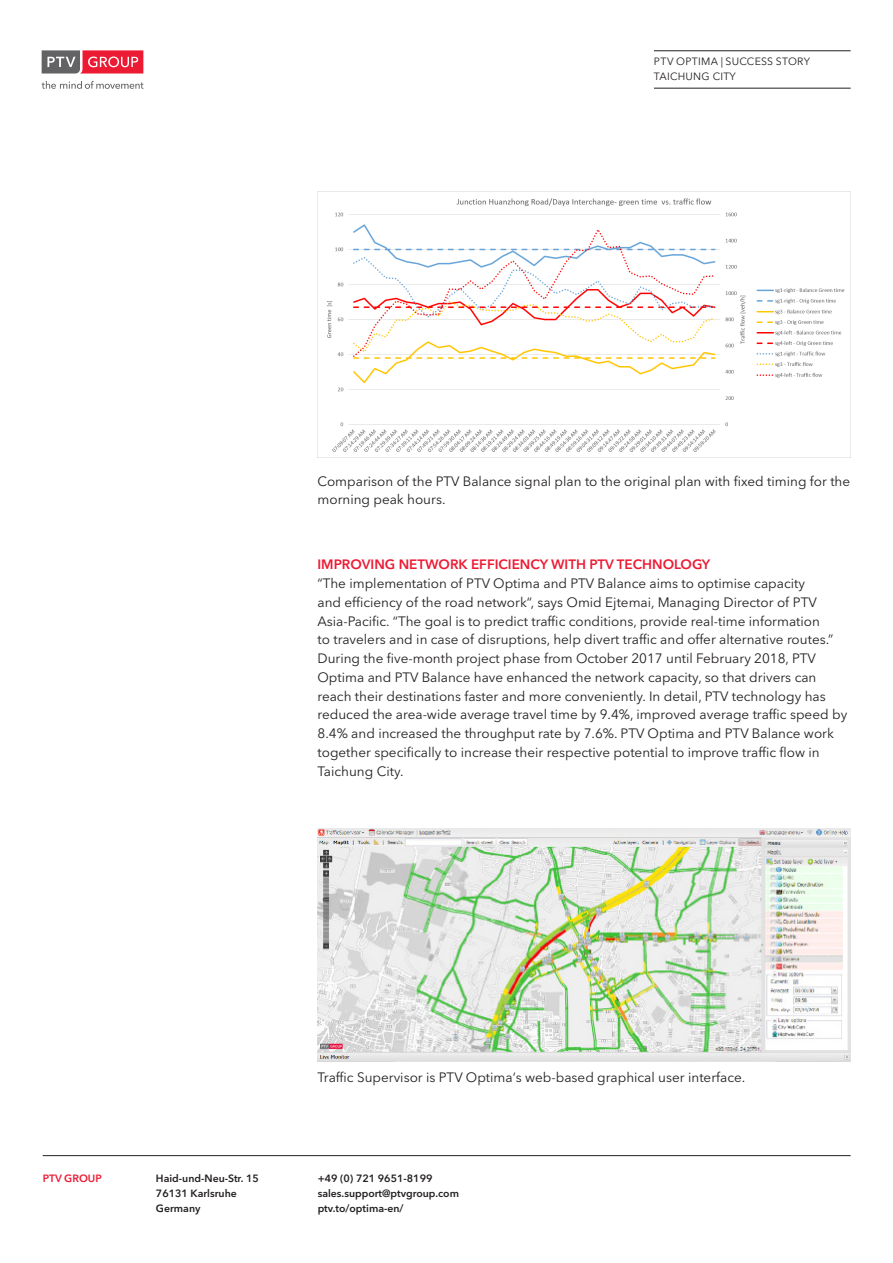
<style>
.page{position:relative;width:893px;height:1263px;background:#fff}
.page>*{position:absolute;margin:0;border:0;box-sizing:border-box;transform-origin:0 0}
.Fließtext_9_12_5P{font:13.5px/18.8px "Avenir Next LT Pro";color:#231f20}
.Absatzüberschrift_11{font:600 13.5px "Avenir Next LT Pro";color:#ed1a33}
.Fließtext_9_12_5P-2{font:600 10.5px "Avenir Next LT Pro";color:#231f20}
.t1{font:10.5px "Avenir Next LT Pro";letter-spacing:.02em;color:#231f20}
.Fließtext_9_12_5P-3{font:600 10.5px "Avenir Next LT Pro";color:#ed1a33}
</style>
<div class="page">
<svg style="left:42px;top:50px;width:101px;height:24px;background:#c45a67"></svg>
<svg style="left:42px;top:81px;width:101px;height:8px"></svg>
<hr style="left:43px;top:1155px;width:808px;height:1px;background:#231f20">
<hr style="left:654px;top:88px;width:197px;height:1px;background:#231f20">
<hr style="left:654px;top:50px;width:197px;height:1px;background:#231f20">
<img style="left:317px;top:191px;width:533px;height:266px">
<img style="left:317px;top:828px;width:534px;height:234px">
<p class="t1" style="left:654px;top:55px;width:158px">PTV OPTIMA | SUCCESS STORY</p>
<p class="t1" style="left:654px;top:70px;width:83px">TAICHUNG CITY</p>
<p class="Fließtext_9_12_5P" style="left:317px;top:472px;width:534px">Comparison of the PTV Balance signal plan to the original plan with fixed timing for the morning peak hours.</p>
<p class="Absatzüberschrift_11" style="left:317px;top:556px;width:394px">IMPROVING NETWORK EFFICIENCY WITH PTV TECHNOLOGY</p>
<p class="Fließtext_9_12_5P" style="left:317px;top:574px;width:531px">“The implementation of PTV Optima and PTV Balance aims to optimise capacity<br>and efficiency of the road network“, says Omid Ejtemai, Managing Director of PTV Asia-Pacific. “The goal is to predict traffic conditions, provide real-time information<br>to travelers and in case of disruptions, help divert traffic and offer alternative routes.” During the five-month project phase from October 2017 until February 2018, PTV Optima and PTV Balance have enhanced the network capacity, so that drivers can reach their destinations faster and more conveniently. In detail, PTV technology has reduced the area-wide average travel time by 9.4%, improved average traffic speed by 8.4% and increased the throughput rate by 7.6%. PTV Optima and PTV Balance work together specifically to increase their respective potential to improve traffic flow in Taichung City.</p>
<p class="Fließtext_9_12_5P-3" style="left:43px;top:1172px;width:61px">PTV GROUP</p>
<p class="Fließtext_9_12_5P-2" style="left:156px;top:1172px;width:104px">Haid-und-Neu-Str. 15</p>
<p class="Fließtext_9_12_5P-2" style="left:156px;top:1187px;width:82px">76131 Karlsruhe</p>
<p class="Fließtext_9_12_5P-2" style="left:156px;top:1202px;width:46px">Germany</p>
<p class="Fließtext_9_12_5P" style="left:317px;top:1068px;width:429px">Traffic Supervisor is PTV Optima‘s web-based graphical user interface.</p>
<p class="Fließtext_9_12_5P-2" style="left:318px;top:1172px;width:116px">+49 (0) 721 9651-8199</p>
<p class="Fließtext_9_12_5P-2" style="left:318px;top:1187px;width:143px">sales.support@ptvgroup.com</p>
<p class="Fließtext_9_12_5P-2" style="left:318px;top:1202px;width:88px">ptv.to/optima-en/</p>
</div>
